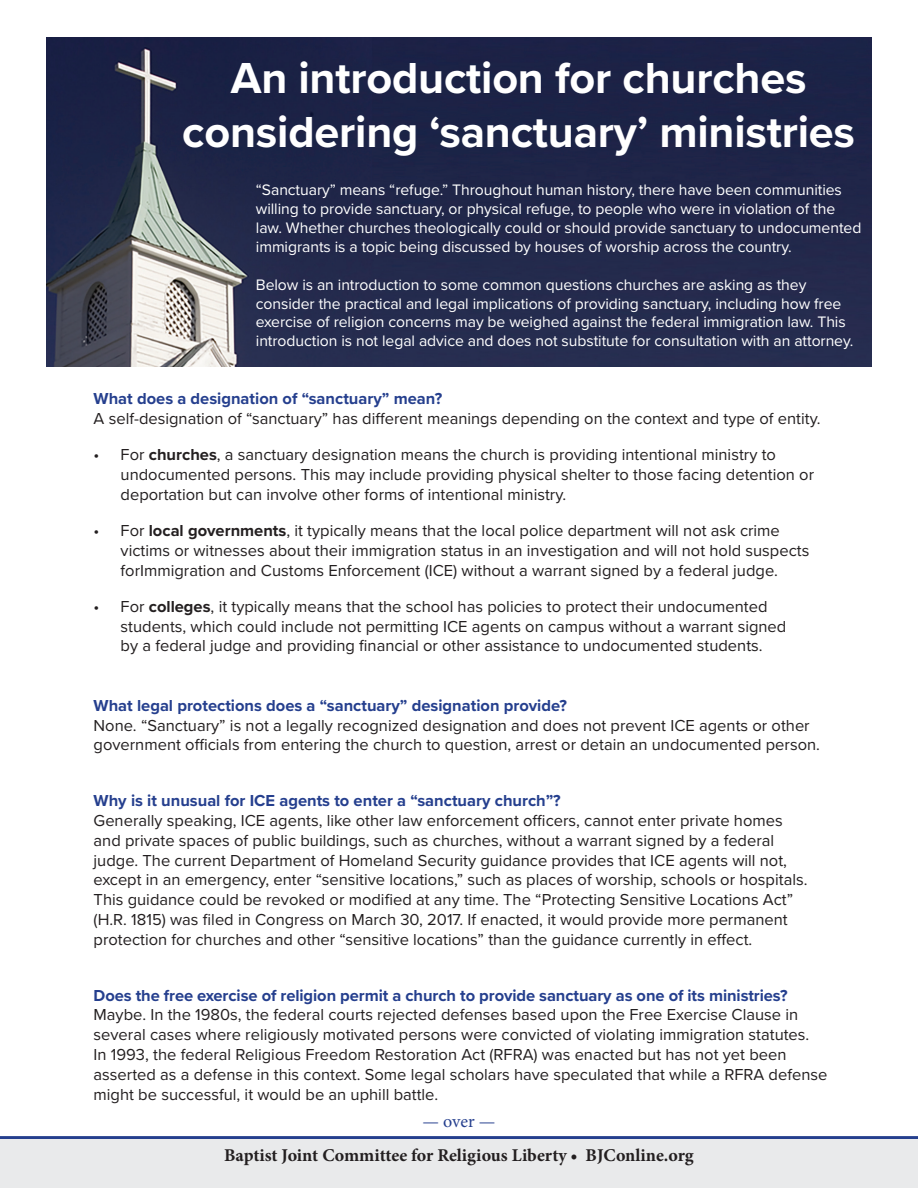
<style>
.page{position:relative;width:918px;height:1188px;background:#fff}
.page>*{position:absolute;margin:0;border:0;box-sizing:border-box;transform-origin:0 0}
.t1{font:700 45px/54px "Proxima Nova";letter-spacing:-.005em;color:#fff;text-align:center}
.t2{font:700 18px "Minion Pro";color:#231f20}
.t3{font:18px "Minion Pro";color:#253f8e}
.t4{font:16.5px/19.8px "Proxima Nova";color:#231f20}
.t5{font:700 16.5px "Proxima Nova";color:#253f8e}
.t6{font:15.75px/18.9px "Proxima Nova";letter-spacing:-.005em;color:#fff}
.s1{font-weight:700}
</style>
<div class="page">
<hr style="left:0;top:1136px;width:918px;height:3px;background:#253f8e">
<div style="left:0;top:1139px;width:918px;height:49px;background:#e9eaeb"></div>
<img style="left:46px;top:38px;width:825px;height:328px">
<h1 class="t1" style="left:182px;top:50px;width:674px">An introduction for churches considering ‘sanctuary’ ministries</h1>
<p class="t6" style="left:256px;top:180px;width:607px">“Sanctuary” means “refuge.” Throughout human history, there have been communities willing to provide sanctuary, or physical refuge, to people who were in violation of the law. Whether churches theologically could or should provide sanctuary to undocumented immigrants is a topic being discussed by houses of worship across the country.</p>
<p class="t6" style="left:256px;top:274px;width:599px">Below is an introduction to some common questions churches are asking as they consider the practical and legal implications of providing sanctuary, including how free exercise of religion concerns may be weighed against the federal immigration law. This introduction is not legal advice and does not substitute for consultation with an attorney.</p>
<p class="t5" style="left:94px;top:386px;width:350px">What does a designation of “sanctuary” mean?</p>
<p class="t4" style="left:94px;top:408px;width:729px">A self-designation of “sanctuary” has different meanings depending on the context and type of entity.</p>
<p class="t4" style="left:121px;top:444px;width:695px;text-indent:-27px">• For <span class="s1">churches</span>, a sanctuary designation means the church is providing intentional ministry to undocumented persons. This may include providing physical shelter to those facing detention or deportation but can involve other forms of intentional ministry.</p>
<p class="t4" style="left:121px;top:520px;width:690px;text-indent:-27px">• For <span class="s1">local governments</span>, it typically means that the local police department will not ask crime victims or witnesses about their immigration status in an investigation and will not hold suspects forImmigration and Customs Enforcement (ICE) without a warrant signed by a federal judge.</p>
<p class="t4" style="left:121px;top:596px;width:667px;text-indent:-27px">• For <span class="s1">colleges</span>, it typically means that the school has policies to protect their undocumented students, which could include not permitting ICE agents on campus without a warrant signed by a federal judge and providing financial or other assistance to undocumented students.</p>
<p class="t5" style="left:94px;top:693px;width:475px">What legal protections does a “sanctuary” designation provide?</p>
<p class="t4" style="left:94px;top:715px;width:728px">None. “Sanctuary” is not a legally recognized designation and does not prevent ICE agents or other government officials from entering the church to question, arrest or detain an undocumented person.</p>
<p class="t5" style="left:94px;top:788px;width:469px">Why is it unusual for ICE agents to enter a “sanctuary church”?</p>
<p class="t4" style="left:94px;top:810px;width:715px">Generally speaking, ICE agents, like other law enforcement officers, cannot enter private homes and private spaces of public buildings, such as churches, without a warrant signed by a federal judge. The current Department of Homeland Security guidance provides that ICE agents will not, except in an emergency, enter “sensitive locations,” such as places of worship, schools or hospitals.<br>This guidance could be revoked or modified at any time. The “Protecting Sensitive Locations Act” (H.R. 1815) was filed in Congress on March 30, 2017. If enacted, it would provide more permanent protection for churches and other “sensitive locations” than the guidance currently in effect.</p>
<p class="t5" style="left:94px;top:983px;width:696px">Does the free exercise of religion permit a church to provide sanctuary as one of its ministries?</p>
<p class="t4" style="left:94px;top:1004px;width:735px">Maybe. In the 1980s, the federal courts rejected defenses based upon the Free Exercise Clause in several cases where religiously motivated persons were convicted of violating immigration statutes.<br>In 1993, the federal Religious Freedom Restoration Act (RFRA) was enacted but has not yet been asserted as a defense in this context. Some legal scholars have speculated that while a RFRA defense might be successful, it would be an uphill battle.</p>
<p class="t3" style="left:423px;top:1109px;width:74px">— over —</p>
<p class="t2" style="left:224px;top:1142px;width:471px">Baptist Joint Committee for Religious Liberty • BJConline.org</p>
</div>
